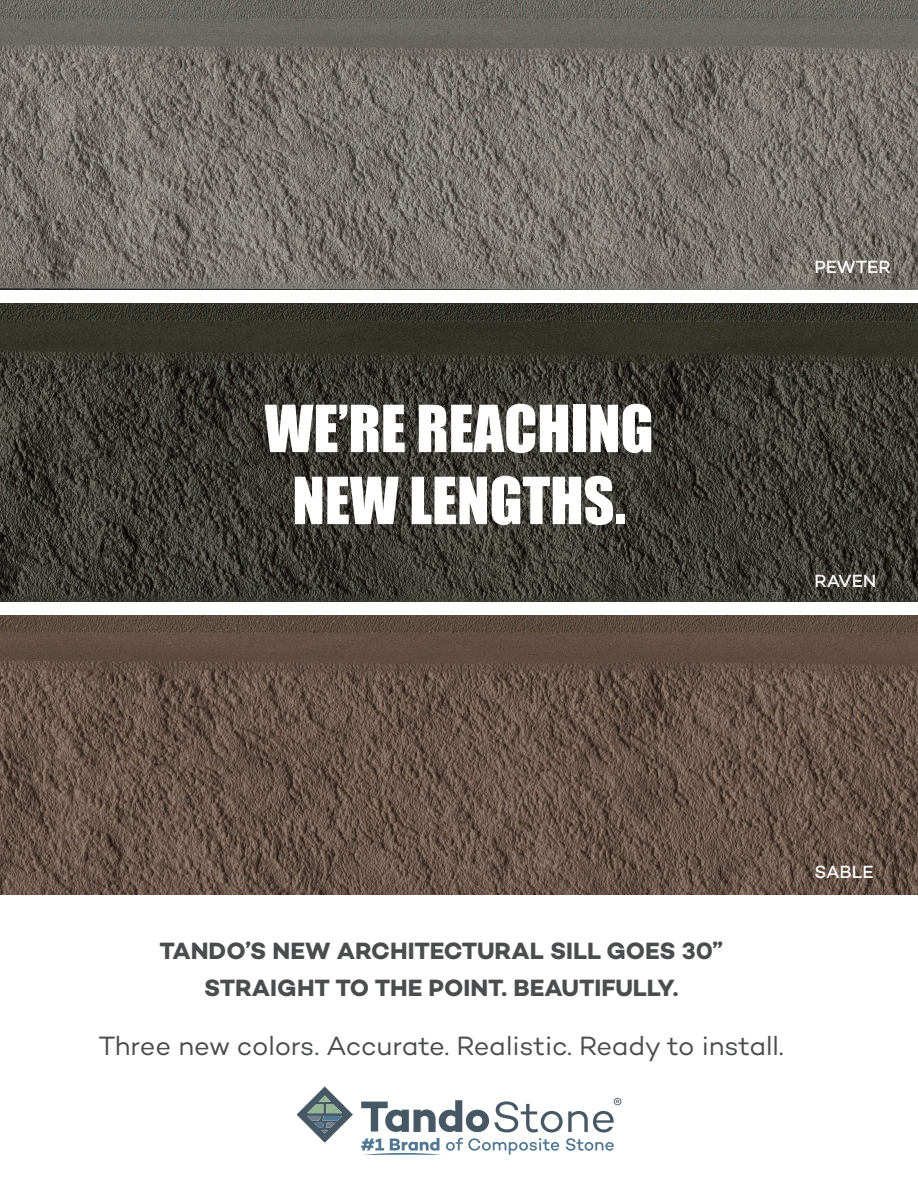
<style>
.page{position:relative;width:918px;height:1188px;background:#fff}
.page>*{position:absolute;margin:0;border:0;box-sizing:border-box;transform-origin:0 0}
.t1{font:60px "Impact";color:#fff}
.t2{font:27px "Campton";letter-spacing:-.01em;color:#4b4c4d}
.t3{font:700 24px "Campton";color:#4b4c4d}
.t4{font:500 18px "Campton";color:#fff}
</style>
<div class="page">
<img style="left:0;top:616px;width:918px;height:279px">
<img style="left:0;top:304px;width:918px;height:298px">
<img style="left:0;top:0;width:918px;height:290px">
<svg style="left:297px;top:1086px;width:56px;height:57px"></svg>
<svg style="left:361px;top:1098px;width:260px;height:34px"></svg>
<svg style="left:566px;top:1138px;width:48px;height:13px"></svg>
<svg style="left:361px;top:1138px;width:198px;height:17px"></svg>
<p class="t1" style="left:265px;top:382px;width:390px">WE’RE REACHING</p>
<p class="t1" style="left:292px;top:454px;width:335px">NEW LENGTHS.</p>
<p class="t4" style="left:815px;top:256px;width:78px">PEWTER</p>
<p class="t4" style="left:815px;top:569px;width:63px">RAVEN</p>
<p class="t3" style="left:159px;top:935px;width:565px">TANDO’S NEW ARCHITECTURAL SILL GOES 30”</p>
<p class="t3" style="left:204px;top:973px;width:476px">STRAIGHT TO THE POINT. BEAUTIFULLY.</p>
<p class="t2" style="left:99px;top:1029px;width:687px">Three new colors. Accurate. Realistic. Ready to install.</p>
<p class="t4" style="left:815px;top:860px;width:60px">SABLE</p>
</div>
